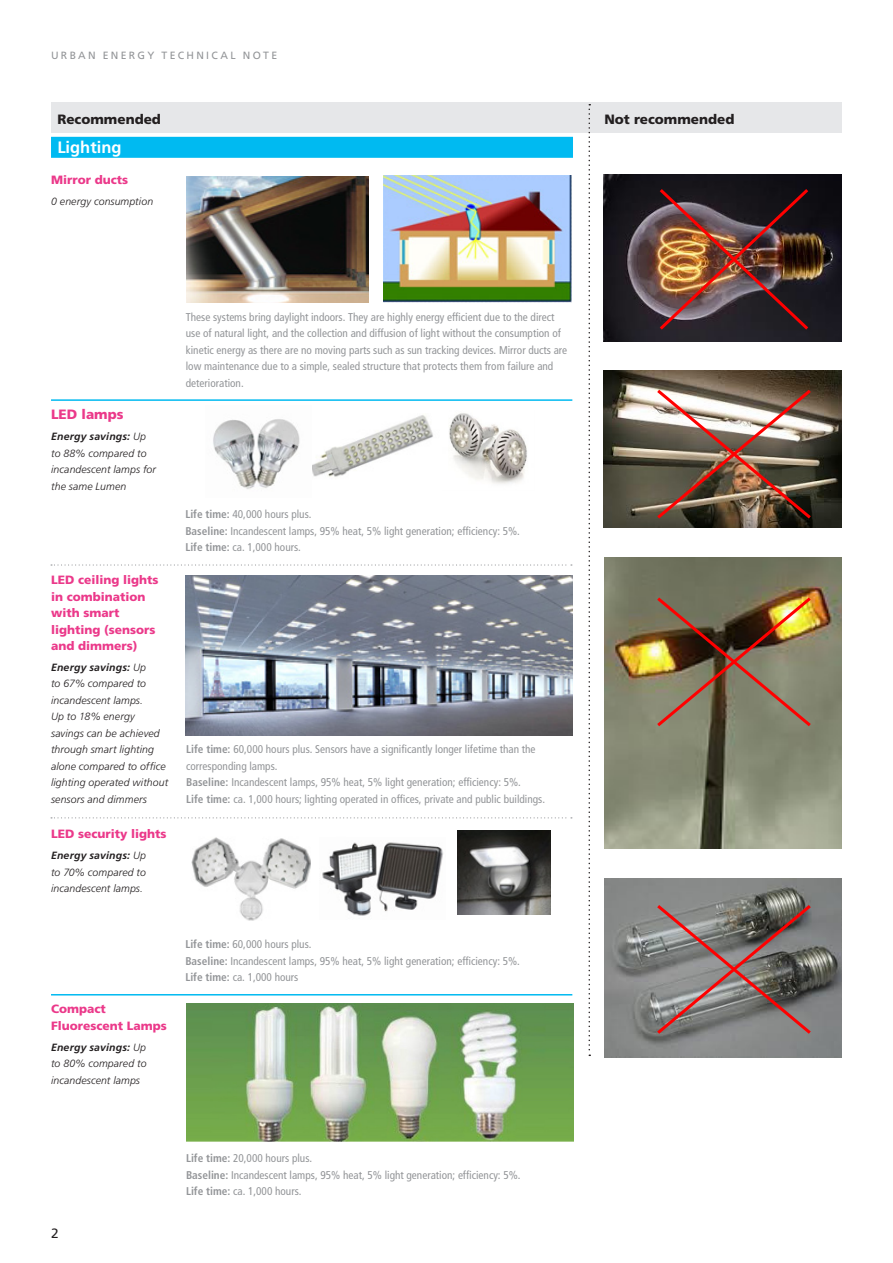
<style>
.page{position:relative;width:893px;height:1263px;background:#fff}
.page>*{position:absolute;margin:0;border:0;box-sizing:border-box;transform-origin:0 0}
.XX-Heading3{font:700 16.5px "Frutiger LT Std";color:#fff}
.XX-Heading2{font:900 13.5px "Frutiger LT Std";color:#231f20}
.XX-Bodytext{font:900 13.5px "Frutiger LT Std";color:#eb398a}
.text{font:13.5px "Frutiger LT Std";color:#231f20}
.XX-Bodytext-2{font:900 12px/16.5px "Frutiger LT Std";color:#eb398a}
.XX-Figure_text{font:condensed 11.25px/16.5px "Frutiger LT Std";color:#939598}
.XX-Bodytext-3{font:italic 300 10.5px/16.5px "Frutiger LT Std";letter-spacing:.01em;color:#231f20}
.t1{font:10.5px "Frutiger LT Std";letter-spacing:.22em;color:#939598}
.s1{font-weight:700}
</style>
<div class="page">
<div style="left:51px;top:102px;width:791px;height:31px;background:#e6e7e9"></div>
<div style="left:51px;top:137px;width:522px;height:21px;background:#00baf1"></div>
<img style="left:187px;top:176px;width:181px;height:126px">
<img style="left:383px;top:176px;width:188px;height:126px">
<img style="left:312px;top:415px;width:121px;height:62px">
<img style="left:213px;top:419px;width:87px;height:70px">
<img style="left:458px;top:830px;width:92px;height:84px">
<img style="left:322px;top:842px;width:121px;height:74px">
<img style="left:191px;top:837px;width:119px;height:83px">
<img style="left:186px;top:576px;width:386px;height:160px">
<hr style="left:51px;top:399px;width:521px;height:2px;background:#00baf1">
<hr style="left:51px;top:994px;width:521px;height:1px;background:#00baf1">
<svg style="left:51px;top:564px;width:521px;height:2px"></svg>
<svg style="left:51px;top:817px;width:521px;height:1px"></svg>
<img style="left:604px;top:174px;width:237px;height:168px">
<img style="left:604px;top:370px;width:238px;height:157px">
<img style="left:604px;top:557px;width:238px;height:291px">
<img style="left:604px;top:878px;width:238px;height:179px">
<img style="left:656px;top:186px;width:155px;height:147px">
<img style="left:654px;top:387px;width:160px;height:135px">
<img style="left:654px;top:594px;width:160px;height:135px">
<svg style="left:654px;top:902px;width:160px;height:135px;background:#817572"></svg>
<svg style="left:588px;top:104px;width:2px;height:952px"></svg>
<img style="left:449px;top:413px;width:78px;height:71px">
<img style="left:186px;top:1003px;width:387px;height:138px">
<p class="t1" style="left:51px;top:49px;width:228px">URBAN ENERGY TECHNICAL NOTE</p>
<p class="XX-Heading2" style="left:57px;top:111px;width:105px">Recommended</p>
<p class="XX-Heading2" style="left:604px;top:111px;width:131px">Not recommended</p>
<p class="XX-Heading3" style="left:57px;top:137px;width:66px">Lighting</p>
<p class="XX-Bodytext-2" style="left:51px;top:172px;width:79px">Mirror ducts</p>
<p class="XX-Bodytext-3" style="left:51px;top:193px;width:104px">0 energy consumption</p>
<p class="XX-Bodytext" style="left:51px;top:406px;width:74px">LED lamps</p>
<p class="XX-Bodytext-3" style="left:51px;top:428px;width:106px"><span class="s1">Energy savings:</span> Up to 88% compared to incandescent lamps for the same Lumen</p>
<p class="XX-Bodytext-2" style="left:51px;top:572px;width:109px">LED ceiling lights in combination with smart lighting (sensors and dimmers)</p>
<p class="XX-Bodytext-3" style="left:51px;top:659px;width:119px"><span class="s1">Energy savings:</span> Up<br>to 67% compared to incandescent lamps.<br>Up to 18% energy savings can be achieved through smart lighting alone compared to office lighting operated without sensors and dimmers</p>
<p class="XX-Bodytext-2" style="left:51px;top:826px;width:117px">LED security lights</p>
<p class="XX-Bodytext-3" style="left:51px;top:847px;width:97px;text-align:justify"><span class="s1">Energy savings:</span> Up to 70% compared to incandescent lamps.</p>
<p class="XX-Figure_text" style="left:186px;top:308px;width:383px">These systems bring daylight indoors. They are highly energy efficient due to the direct use of natural light, and the collection and diffusion of light without the consumption of kinetic energy as there are no moving parts such as sun tracking devices. Mirror ducts are low maintenance due to a simple, sealed structure that protects them from failure and deterioration.</p>
<p class="XX-Figure_text" style="left:185px;top:506px;width:128px"><span class="s1">Life time:</span> 40,000 hours plus.</p>
<p class="XX-Figure_text" style="left:185px;top:523px;width:336px"><span class="s1">Baseline:</span> Incandescent lamps, 95% heat, 5% light generation; efficiency: 5%.</p>
<p class="XX-Figure_text" style="left:185px;top:539px;width:117px"><span class="s1">Life time:</span> ca. 1,000 hours.</p>
<p class="XX-Figure_text" style="left:186px;top:741px;width:351px"><span class="s1">Life time:</span> 60,000 hours plus. Sensors have a significantly longer lifetime than the corresponding lamps.</p>
<p class="XX-Figure_text" style="left:186px;top:774px;width:336px"><span class="s1">Baseline:</span> Incandescent lamps, 95% heat, 5% light generation; efficiency: 5%.</p>
<p class="XX-Figure_text" style="left:186px;top:790px;width:360px"><span class="s1">Life time:</span> ca. 1,000 hours; lighting operated in offices, private and public buildings.</p>
<p class="XX-Bodytext-2" style="left:51px;top:1001px;width:117px">Compact<br>Fluorescent Lamps</p>
<p class="XX-Bodytext-3" style="left:51px;top:1039px;width:97px;text-align:justify"><span class="s1">Energy savings:</span> Up to 80% compared to incandescent lamps</p>
<p class="XX-Figure_text" style="left:185px;top:936px;width:128px"><span class="s1">Life time:</span> 60,000 hours plus.</p>
<p class="XX-Figure_text" style="left:185px;top:952px;width:336px"><span class="s1">Baseline:</span> Incandescent lamps, 95% heat, 5% light generation; efficiency: 5%.</p>
<p class="XX-Figure_text" style="left:185px;top:969px;width:115px"><span class="s1">Life time:</span> ca. 1,000 hours</p>
<p class="text" style="left:51px;top:1226px;width:9px">2</p>
<p class="XX-Figure_text" style="left:186px;top:1150px;width:128px"><span class="s1">Life time:</span> 20,000 hours plus.</p>
<p class="XX-Figure_text" style="left:186px;top:1167px;width:336px"><span class="s1">Baseline:</span> Incandescent lamps, 95% heat, 5% light generation; efficiency: 5%.</p>
<p class="XX-Figure_text" style="left:186px;top:1183px;width:117px"><span class="s1">Life time:</span> ca. 1,000 hours.</p>
</div>
